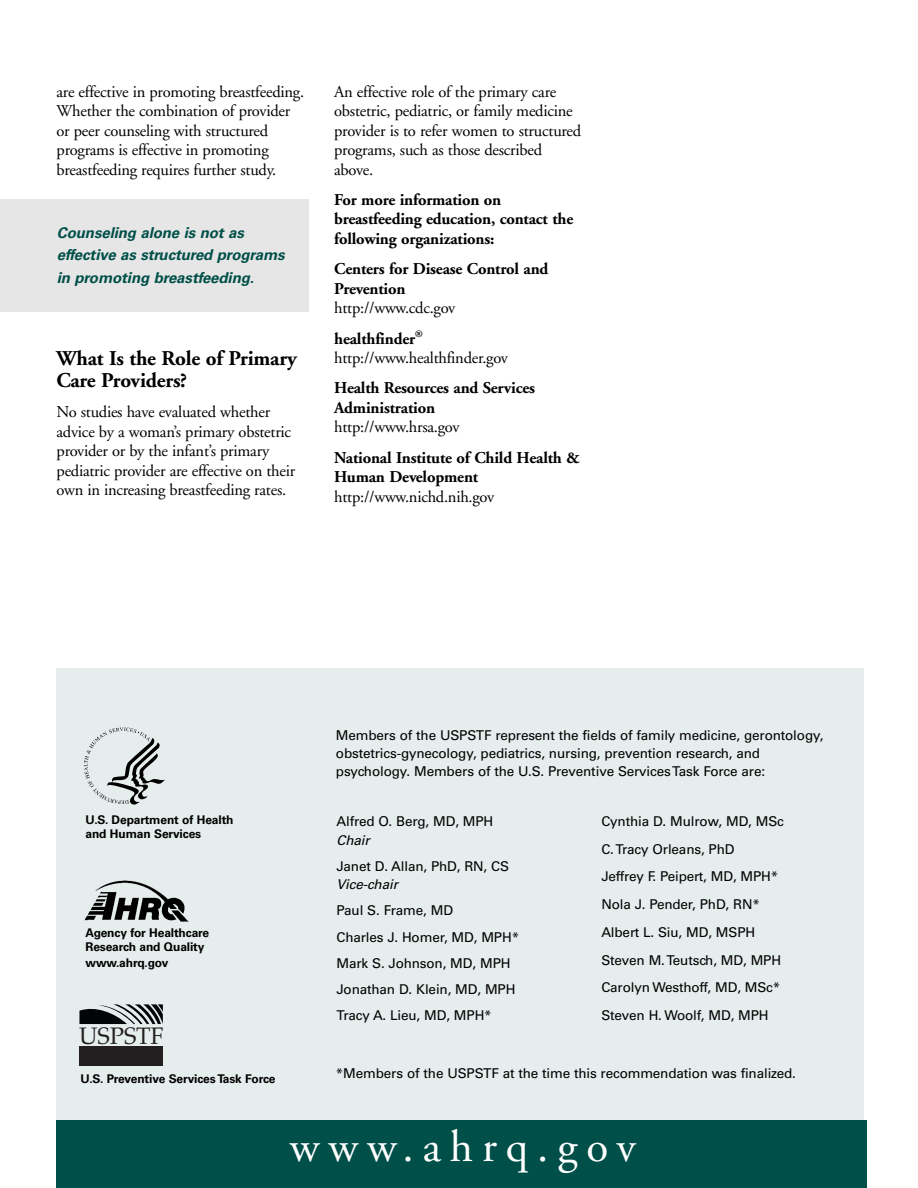
<style>
.page{position:relative;width:918px;height:1188px;background:#fff}
.page>*{position:absolute;margin:0;border:0;box-sizing:border-box;transform-origin:0 0}
.t1{font:45px "Adobe Garamond";letter-spacing:.2em;color:#fff}
.t2{font:23.85px "Palatino";letter-spacing:-.01em;color:#231f20}
.t3{font:700 21px/22.5px "Adobe Garamond";letter-spacing:-.01em;color:#000}
.t4{font:16.5px/19.5px "Adobe Garamond";letter-spacing:-.015em;color:#000}
.t5{font:700 16.5px/19.5px "Adobe Garamond";letter-spacing:-.01em;color:#000}
.t6{font:italic 700 15px/22.5px "Univers";letter-spacing:-.005em;color:#004f48}
.t7{font:13.5px/27.8px "Univers";letter-spacing:-.01em;color:#000}
.t8{font:italic 13.5px "Univers";letter-spacing:-.01em;color:#000}
.t9{font:700 12px/13.5px "Univers";letter-spacing:-.01em;color:#000}
.s1{font-weight:700}
</style>
<div class="page">
<div style="left:57px;top:668px;width:807px;height:520px;background:#e6eded"></div>
<div style="left:57px;top:1120px;width:810px;height:68px;background:#004f48"></div>
<div style="left:80px;top:1047px;width:83px;height:19px;background:#231f20"></div>
<svg style="left:79px;top:1004px;width:84px;height:20px"></svg>
<img style="left:84px;top:880px;width:105px;height:42px">
<svg style="left:84px;top:727px;width:81px;height:78px"></svg>
<div style="left:0;top:200px;width:309px;height:112px;background:#e6e6e6"></div>
<p class="t4" style="left:57px;top:83px;width:249px">are effective in promoting breastfeeding.<br>Whether the combination of provider or peer counseling with structured programs is effective in promoting breastfeeding requires further study.</p>
<p class="t6" style="left:57px;top:223px;width:229px">Counseling alone is not as effective as structured programs in promoting breastfeeding.</p>
<p class="t3" style="left:57px;top:349px;width:242px">What Is the Role of Primary<br>Care Providers?</p>
<p class="t4" style="left:57px;top:404px;width:240px">No studies have evaluated whether advice by a woman’s primary obstetric provider or by the infant’s primary pediatric provider are effective on their own in increasing breastfeeding rates.</p>
<p class="t4" style="left:334px;top:83px;width:249px">An effective role of the primary care obstetric, pediatric, or family medicine provider is to refer women to structured programs, such as those described above.</p>
<p class="t5" style="left:334px;top:191px;width:241px">For more information on breastfeeding education, contact the following organizations:</p>
<p class="t5" style="left:334px;top:261px;width:216px">Centers for Disease Control and<br>Prevention</p>
<p class="t4" style="left:334px;top:294px;width:123px;line-height:30.3px">http://www.cdc.gov <span class="s1">healthfinder</span><sup>®</sup></p>
<p class="t4" style="left:334px;top:350px;width:175px">http://www.healthfinder.gov</p>
<p class="t5" style="left:334px;top:380px;width:202px">Health Resources and Services<br>Administration</p>
<p class="t4" style="left:334px;top:419px;width:127px">http://www.hrsa.gov</p>
<p class="t5" style="left:334px;top:449px;width:247px">National Institute of Child Health &amp;<br>Human Development</p>
<p class="t4" style="left:334px;top:488px;width:162px">http://www.nichd.nih.gov</p>
<p class="t9" style="left:85px;top:814px;width:150px">U.S. Department of Health and Human Services</p>
<p class="t9" style="left:85px;top:927px;width:125px">Agency for Healthcare<br>Research and Quality</p>
<p class="t9" style="left:85px;top:958px;width:84px">www.ahrq.gov</p>
<h2 class="t2" style="left:79px;top:1026px;width:86px">USPSTF</h2>
<p class="t9" style="left:81px;top:1074px;width:197px">U.S. Preventive Services Task Force</p>
<p class="t7" style="left:336px;top:728px;width:489px;line-height:18px">Members of the USPSTF represent the fields of family medicine, gerontology, obstetrics-gynecology, pediatrics, nursing, prevention research, and psychology. Members of the U.S. Preventive Services Task Force are:</p>
<p class="t7" style="left:337px;top:809px;width:158px">Alfred O. Berg, MD, MPH</p>
<p class="t8" style="left:337px;top:835px;width:35px">Chair</p>
<p class="t7" style="left:337px;top:853px;width:174px">Janet D. Allan, PhD, RN, CS</p>
<p class="t8" style="left:337px;top:880px;width:63px">Vice-chair</p>
<p class="t7" style="left:337px;top:899px;width:184px;line-height:26.1px">Paul S. Frame, MD<br>Charles J. Homer, MD, MPH*<br>Mark S. Johnson, MD, MPH<br>Jonathan D. Klein, MD, MPH<br>Tracy A. Lieu, MD, MPH*</p>
<p class="t7" style="left:601px;top:809px;width:184px">Cynthia D. Mulrow, MD, MSc<br>C. Tracy Orleans, PhD<br>Jeffrey F. Peipert, MD, MPH*<br>Nola J. Pender, PhD, RN*<br>Albert L. Siu, MD, MSPH<br>Steven M. Teutsch, MD, MPH<br>Carolyn Westhoff, MD, MSc*<br>Steven H. Woolf, MD, MPH</p>
<p class="t7" style="left:336px;top:1060px;width:462px">*Members of the USPSTF at the time this recommendation was finalized.</p>
<h1 class="t1" style="left:290px;top:1129px;width:348px">www.ahrq.gov</h1>
</div>
